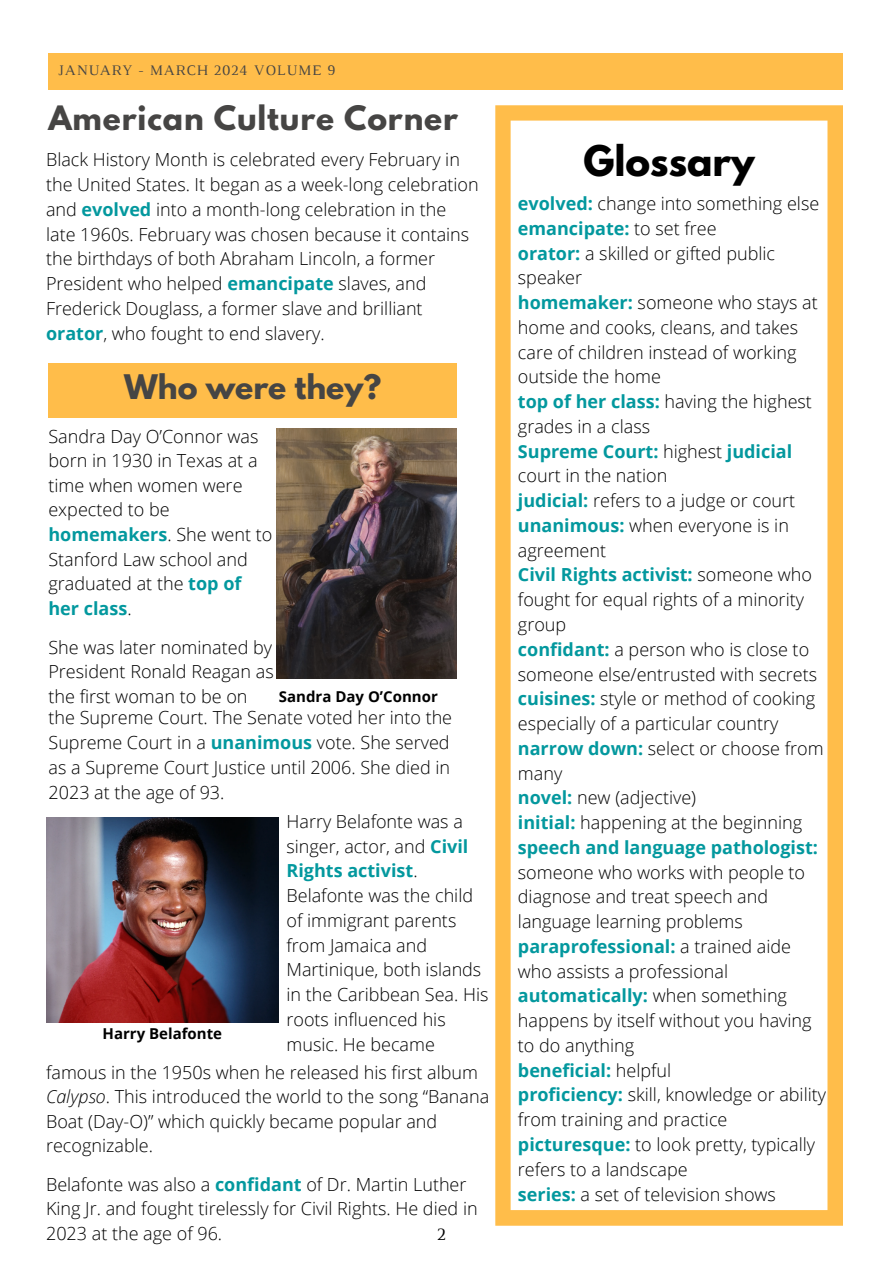
<style>
.page{position:relative;width:893px;height:1264px;background:#fff}
.page>*{position:absolute;margin:0;border:0;box-sizing:border-box;transform-origin:0 0}
.t1{font:700 37.35px "League Spartan";color:#000}
.t2{font:700 30px "League Spartan";color:#464544}
.t3{font:700 29.85px "League Spartan";letter-spacing:.03em;color:#464544}
.t4{font:300 18px/24.8px "Open Sans";color:#000}
.t5{font:700 18px "Open Sans";color:#03989e}
.t6{font:18px "Luthier";color:#000}
.t7{font:700 15px "Open Sans";color:#000}
.t8{font:14.85px "Luthier";letter-spacing:.06em;color:#464544}
.s1{font-weight:700;color:#03989e}
.s2{font-style:italic}
.s3{font-weight:300;color:#000}
</style>
<div class="page">
<div style="left:48px;top:53px;width:795px;height:36px;background:#ffbd4a"></div>
<svg style="left:495px;top:105px;width:348px;height:1120px"></svg>
<div style="left:48px;top:363px;width:409px;height:54px;background:#ffbd4a"></div>
<img style="left:277px;top:428px;width:180px;height:251px">
<img style="left:46px;top:817px;width:232px;height:205px">
<p class="t8" style="left:58px;top:65px;width:279px">JANUARY - MARCH 2024 VOLUME 9</p>
<p class="t3" style="left:48px;top:104px;width:411px">American Culture Corner</p>
<p class="t4" style="left:46px;top:147px;width:434px">Black History Month is celebrated every February in the United States. It began as a week-long celebration and <span class="s1">evolved</span> into a month-long celebration in the late 1960s. February was chosen because it contains the birthdays of both Abraham Lincoln, a former President who helped <span class="s1">emancipate</span> slaves, and Frederick Douglass, a former slave and brilliant <span class="s1">orator</span>, who fought to end slavery.</p>
<p class="t2" style="left:124px;top:372px;width:258px">Who were they?</p>
<p class="t4" style="left:48px;top:423px;width:225px">Sandra Day O’Connor was born in 1930 in Texas at a time when women were expected to be <span class="s1">homemakers</span>. She went to<br>Stanford Law school and graduated at the <span class="s1">top of her class</span>.</p>
<p class="t4" style="left:48px;top:634px;width:227px;text-align:justify">She was later nominated by President Ronald Reagan as the first woman to be on</p>
<p class="t7" style="left:279px;top:685px;width:160px">Sandra Day O’Connor</p>
<p class="t4" style="left:49px;top:705px;width:405px">the Supreme Court. The Senate voted her into the Supreme Court in a <span class="s1">unanimous</span> vote. She served as a Supreme Court Justice until 2006. She died in 2023 at the age of 93.</p>
<p class="t4" style="left:286px;top:808px;width:203px">Harry Belafonte was a singer, actor, and <span class="s1">Civil<br>Rights activist</span>.<br>Belafonte was the child of immigrant parents from Jamaica and<br>Martinique, both islands in the Caribbean Sea. His roots influenced his music. He became</p>
<p class="t7" style="left:103px;top:1023px;width:121px">Harry Belafonte</p>
<p class="t4" style="left:46px;top:1059px;width:444px">famous in the 1950s when he released his first album <span class="s2">Calypso</span>. This introduced the world to the song “Banana Boat (Day-O)” which quickly became popular and recognizable.</p>
<p class="t4" style="left:46px;top:1171px;width:433px">Belafonte was also a <span class="s1">confidant</span> of Dr. Martin Luther<br>King Jr. and fought tirelessly for Civil Rights. He died in<br>2023 at the age of 96.</p>
<p class="t6" style="left:437px;top:1227px;width:11px">2</p>
<p class="t1" style="left:583px;top:143px;width:173px">Glossary</p>
<p class="t4" style="left:518px;top:191px;width:303px"><span class="s1">evolved:</span> change into something else</p>
<p class="t5" style="left:518px;top:215px;width:200px">emancipate: <span class="s3">to set free</span></p>
<p class="t4" style="left:518px;top:240px;width:259px"><span class="s1">orator:</span> a skilled or gifted public speaker</p>
<p class="t4" style="left:518px;top:290px;width:301px"><span class="s1">homemaker:</span> someone who stays at home and cooks, cleans, and takes care of children instead of working outside the home</p>
<p class="t4" style="left:518px;top:389px;width:295px"><span class="s1">top of her class:</span> having the highest grades in a class</p>
<p class="t4" style="left:518px;top:438px;width:276px"><span class="s1">Supreme Court:</span> highest <span class="s1">judicial </span>court in the nation</p>
<p class="t4" style="left:518px;top:488px;width:279px"><span class="s1">judicial:</span> refers to a judge or court</p>
<p class="t4" style="left:518px;top:512px;width:272px"><span class="s1">unanimous:</span> when everyone is in agreement</p>
<p class="t4" style="left:518px;top:562px;width:296px"><span class="s1">Civil Rights activist:</span> someone who fought for equal rights of a minority group</p>
<p class="t4" style="left:518px;top:636px;width:301px"><span class="s1">confidant:</span> a person who is close to someone else/entrusted with secrets</p>
<p class="t4" style="left:518px;top:686px;width:299px"><span class="s1">cuisines:</span> style or method of cooking especially of a particular country</p>
<p class="t4" style="left:518px;top:735px;width:307px"><span class="s1">narrow down:</span> select or choose from many</p>
<p class="t4" style="left:518px;top:785px;width:180px"><span class="s1">novel:</span> new (adjective)</p>
<p class="t4" style="left:518px;top:809px;width:285px"><span class="s1">initial:</span> happening at the beginning</p>
<p class="t4" style="left:518px;top:834px;width:301px"><span class="s1">speech and language pathologist: </span>someone who works with people to diagnose and treat speech and language learning problems</p>
<p class="t4" style="left:518px;top:933px;width:295px"><span class="s1">paraprofessional:</span> a trained aide who assists a professional <span class="s1">automatically:</span> when something happens by itself without you having to do anything</p>
<p class="t5" style="left:518px;top:1057px;width:155px">beneficial: <span class="s3">helpful</span></p>
<p class="t4" style="left:518px;top:1082px;width:310px"><span class="s1">proficiency:</span> skill, knowledge or ability from training and practice</p>
<p class="t4" style="left:518px;top:1131px;width:299px"><span class="s1">picturesque:</span> to look pretty, typically refers to a landscape</p>
<p class="t4" style="left:518px;top:1181px;width:259px"><span class="s1">series:</span> a set of television shows</p>
</div>
